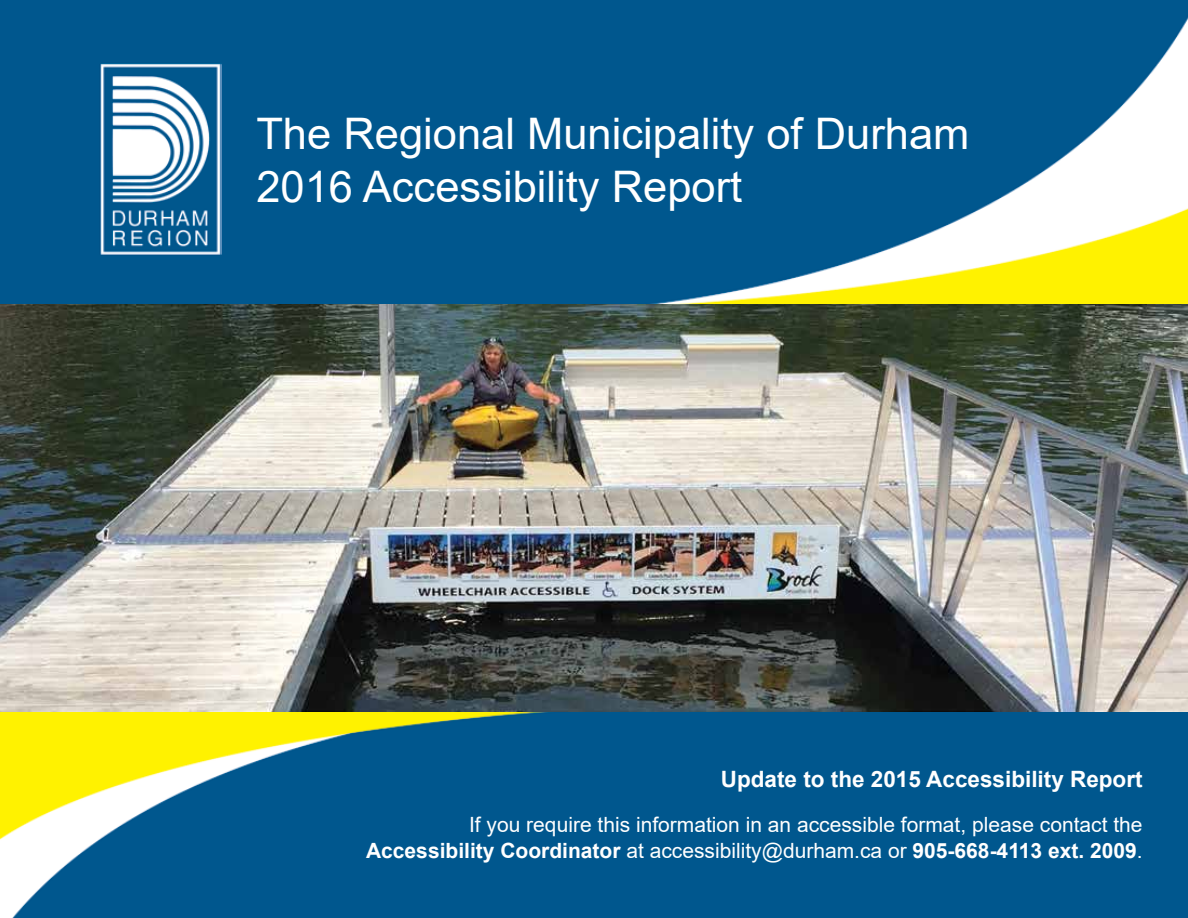
<style>
.page{position:relative;width:1188px;height:918px;background:#fff}
.page>*{position:absolute;margin:0;border:0;box-sizing:border-box;transform-origin:0 0}
.t1{font:43.5px/52.2px "Arial";color:#fff}
.t2{font:700 22.5px "Arial";color:#fff}
.P_WHITE{font:21px/25.2px "Arial";color:#fff;text-align:right}
.s1{font-weight:700}
</style>
<div class="page">
<img style="left:0;top:0;width:1188px;height:918px">
<img style="left:100px;top:63px;width:122px;height:192px">
<img style="left:0;top:304px;width:1188px;height:407px">
<p class="t1" style="left:256px;top:108px;width:715px">The Regional Municipality of Durham<br>2016 Accessibility Report</p>
<p class="t2" style="left:721px;top:763px;width:423px">Update to the 2015 Accessibility Report</p>
<p class="P_WHITE" style="left:366px;top:812px;width:778px">If you require this information in an accessible format, please contact the<br><span class="s1">Accessibility Coordinator</span> at accessibility@durham.ca or <span class="s1">905-668-4113 ext. 2009</span>.</p>
</div>
